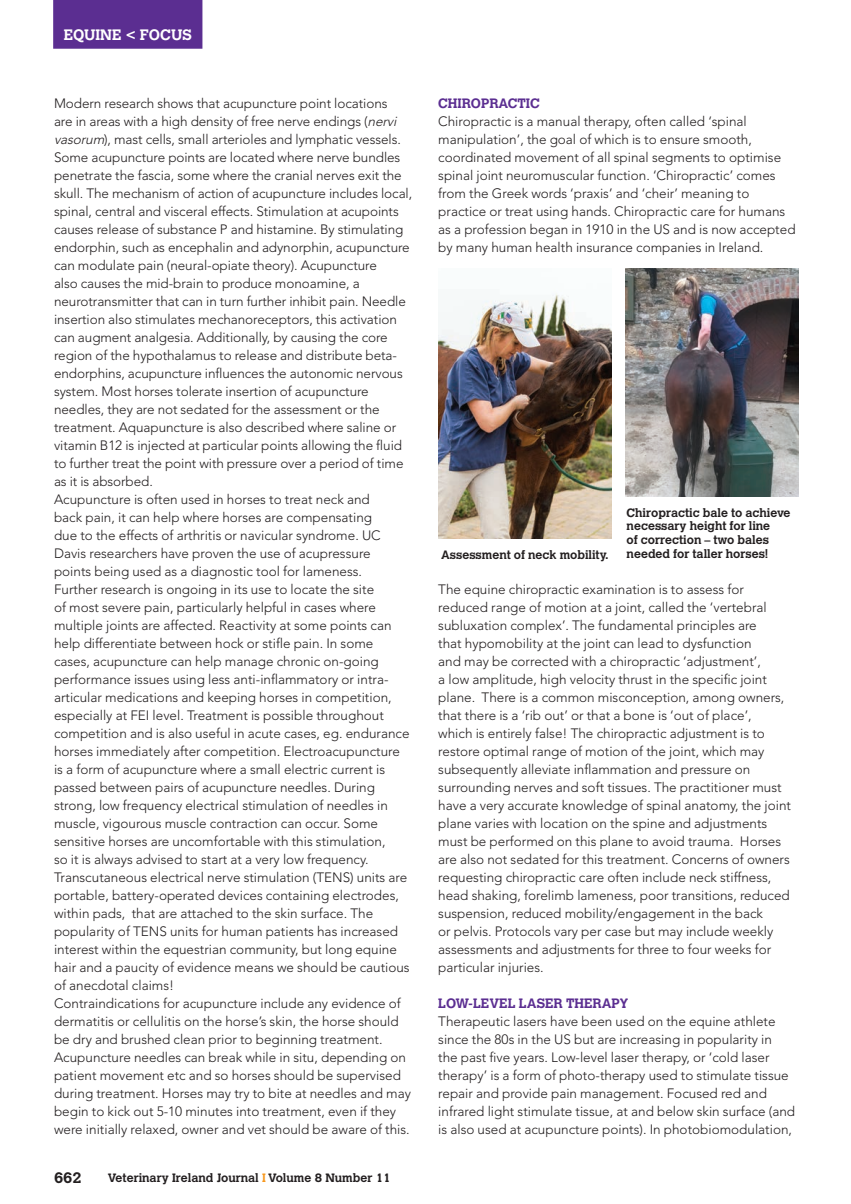
<style>
.page{position:relative;width:851px;height:1204px;background:#fff}
.page>*{position:absolute;margin:0;border:0;box-sizing:border-box;transform-origin:0 0}
.t1{font:700 15px "Calvert";color:#fff}
.t2{font:700 15px "Calvert";color:#231f20}
.Body_Text{font:300 13.5px/18px "Avenir";color:#231f20}
.Cross{font:700 13.5px "Calvert";color:#5b2e91}
.t3{font:700 12px/13.5px "Calvert";color:#231f20}
.s1{font-style:italic}
.s2{color:#f7981d}
</style>
<div class="page">
<div style="left:53px;top:0;width:149px;height:49px;background:#5b2e91"></div>
<img style="left:438px;top:294px;width:173px;height:245px">
<img style="left:625px;top:268px;width:173px;height:228px">
<p class="t1" style="left:64px;top:25px;width:129px">EQUINE &lt; FOCUS</p>
<p class="Body_Text" style="left:54px;top:94px;width:360px">Modern research shows that acupuncture point locations<br>are in areas with a high density of free nerve endings (<span class="s1">nervi vasorum</span>), mast cells, small arterioles and lymphatic vessels.<br>Some acupuncture points are located where nerve bundles penetrate the fascia, some where the cranial nerves exit the skull. The mechanism of action of acupuncture includes local, spinal, central and visceral effects. Stimulation at acupoints causes release of substance P and histamine. By stimulating endorphin, such as encephalin and adynorphin, acupuncture can modulate pain (neural-opiate theory). Acupuncture<br>also causes the mid-brain to produce monoamine, a neurotransmitter that can in turn further inhibit pain. Needle insertion also stimulates mechanoreceptors, this activation can augment analgesia. Additionally, by causing the core region of the hypothalamus to release and distribute beta&shy;endorphins, acupuncture influences the autonomic nervous system. Most horses tolerate insertion of acupuncture needles, they are not sedated for the assessment or the treatment. Aquapuncture is also described where saline or vitamin B12 is injected at particular points allowing the fluid to further treat the point with pressure over a period of time as it is absorbed.</p>
<p class="Body_Text" style="left:54px;top:490px;width:357px">Acupuncture is often used in horses to treat neck and<br>back pain, it can help where horses are compensating<br>due to the effects of arthritis or navicular syndrome. UC Davis researchers have proven the use of acupressure points being used as a diagnostic tool for lameness.<br>Further research is ongoing in its use to locate the site<br>of most severe pain, particularly helpful in cases where multiple joints are affected. Reactivity at some points can help differentiate between hock or stifle pain. In some cases, acupuncture can help manage chronic on-going performance issues using less anti-inflammatory or intra&shy;articular medications and keeping horses in competition, especially at FEI level. Treatment is possible throughout competition and is also useful in acute cases, eg. endurance horses immediately after competition. Electroacupuncture is a form of acupuncture where a small electric current is passed between pairs of acupuncture needles. During strong, low frequency electrical stimulation of needles in muscle, vigourous muscle contraction can occur. Some sensitive horses are uncomfortable with this stimulation,<br>so it is always advised to start at a very low frequency.<br>Transcutaneous electrical nerve stimulation (TENS) units are portable, battery-operated devices containing electrodes, within pads, that are attached to the skin surface. The popularity of TENS units for human patients has increased interest within the equestrian community, but long equine hair and a paucity of evidence means we should be cautious of anecdotal claims!</p>
<p class="Body_Text" style="left:54px;top:994px;width:358px">Contraindications for acupuncture include any evidence of dermatitis or cellulitis on the horse’s skin, the horse should be dry and brushed clean prior to beginning treatment.<br>Acupuncture needles can break while in situ, depending on patient movement etc and so horses should be supervised during treatment. Horses may try to bite at needles and may begin to kick out 5-10 minutes into treatment, even if they were initially relaxed, owner and vet should be aware of this.</p>
<p class="t2" style="left:54px;top:1168px;width:29px">662</p>
<p class="t3" style="left:108px;top:1170px;width:284px">Veterinary Ireland Journal <span class="s2">I</span> Volume 8 Number 11</p>
<p class="Cross" style="left:438px;top:94px;width:103px">CHIROPRACTIC</p>
<p class="Body_Text" style="left:438px;top:112px;width:359px">Chiropractic is a manual therapy, often called ‘spinal manipulation’, the goal of which is to ensure smooth, coordinated movement of all spinal segments to optimise spinal joint neuromuscular function. ‘Chiropractic’ comes from the Greek words ‘praxis’ and ‘cheir’ meaning to practice or treat using hands. Chiropractic care for humans as a profession began in 1910 in the US and is now accepted by many human health insurance companies in Ireland.</p>
<p class="t3" style="left:441px;top:547px;width:169px">Assessment of neck mobility.</p>
<p class="t3" style="left:626px;top:506px;width:165px">Chiropractic bale to achieve necessary height for line<br>of correction – two bales needed for taller horses!</p>
<p class="Body_Text" style="left:438px;top:580px;width:354px">The equine chiropractic examination is to assess for reduced range of motion at a joint, called the ‘vertebral subluxation complex’. The fundamental principles are<br>that hypomobility at the joint can lead to dysfunction<br>and may be corrected with a chiropractic ‘adjustment’,<br>a low amplitude, high velocity thrust in the specific joint plane. There is a common misconception, among owners, that there is a ‘rib out’ or that a bone is ‘out of place’,<br>which is entirely false! The chiropractic adjustment is to restore optimal range of motion of the joint, which may subsequently alleviate inflammation and pressure on surrounding nerves and soft tissues. The practitioner must have a very accurate knowledge of spinal anatomy, the joint plane varies with location on the spine and adjustments must be performed on this plane to avoid trauma. Horses are also not sedated for this treatment. Concerns of owners requesting chiropractic care often include neck stiffness, head shaking, forelimb lameness, poor transitions, reduced suspension, reduced mobility/engagement in the back<br>or pelvis. Protocols vary per case but may include weekly assessments and adjustments for three to four weeks for particular injuries.</p>
<p class="Cross" style="left:438px;top:994px;width:191px">LOW-LEVEL LASER THERAPY</p>
<p class="Body_Text" style="left:438px;top:1012px;width:358px">Therapeutic lasers have been used on the equine athlete since the 80s in the US but are increasing in popularity in<br>the past five years. Low-level laser therapy, or ‘cold laser therapy’ is a form of photo-therapy used to stimulate tissue repair and provide pain management. Focused red and infrared light stimulate tissue, at and below skin surface (and is also used at acupuncture points). In photobiomodulation,</p>
</div>
